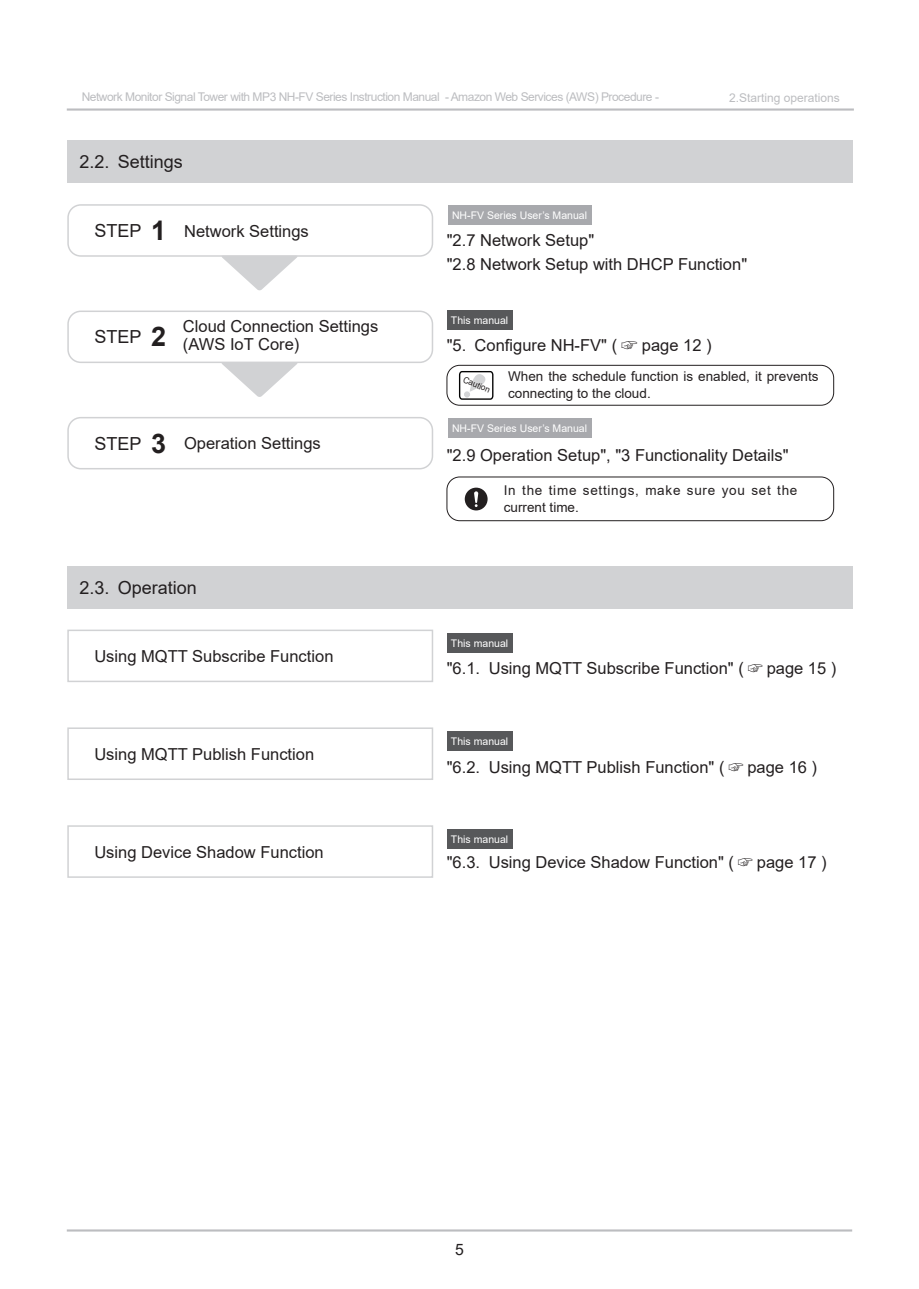
<style>
.page{position:relative;width:919px;height:1289px;background:#fff}
.page>*{position:absolute;margin:0;border:0;box-sizing:border-box;transform-origin:0 0}
.t1{font:18px "Arial";color:#231f20}
.t2{font:16.5px/24px "Arial";color:#231f20}
.t3{font:15.75px "Arial";color:#231f20}
.t4{font:13.5px/16.5px "Arial";color:#231f20}
.t5{font:13.5px/16.5px "Arial";letter-spacing:.055em;color:#231f20}
.t6{font:12px "Arial";letter-spacing:-.04em;color:#bcbdc0}
.t7{font:12px "Arial";color:#bcbdc0}
.t8{font:10.5px "Arial";color:#fff}
.t9{font:8.7px "Arial";color:#231f20;scale:.96 1}
.s1{font-size:18px}
.s2{font-weight:700;font-size:27px}
.s3{font-family:"Koz Go Pro";font-weight:500}
.s4{font-size:8.55px}
.s5{font-family:"Koz Go Pro"}
</style>
<div class="page">
<hr style="left:67px;top:1229px;width:785px;height:2px;background:#bcbdc0">
<hr style="left:67px;top:108px;width:786px;height:3px;background:#bcbdc0">
<div style="left:67px;top:140px;width:785px;height:43px;background:#d1d2d4"></div>
<div style="left:67px;top:566px;width:785px;height:42px;background:#d1d2d4"></div>
<div style="left:464px;top:487px;width:23px;height:23px;background:#231f20;border-radius:50%"></div>
<svg style="left:474px;top:491px;width:4px;height:16px"></svg>
<div style="left:446px;top:477px;width:387px;height:44px;border:1px solid #231f20;border-radius:13px"></div>
<div style="left:67px;top:204px;width:366px;height:53px;border:2px solid #d1d2d4;border-radius:13px"></div>
<div style="left:67px;top:310px;width:366px;height:53px;border:2px solid #d1d2d4;border-radius:13px"></div>
<div style="left:67px;top:417px;width:366px;height:52px;border:2px solid #d1d2d4;border-radius:13px"></div>
<svg style="left:221px;top:256px;width:77px;height:35px"></svg>
<svg style="left:221px;top:362px;width:77px;height:35px"></svg>
<div style="left:67px;top:629px;width:366px;height:53px;border:2px solid #d1d2d4"></div>
<div style="left:67px;top:727px;width:366px;height:53px;border:2px solid #d1d2d4"></div>
<div style="left:67px;top:825px;width:366px;height:52px;border:2px solid #d1d2d4"></div>
<div style="left:446px;top:310px;width:66px;height:19px;background:#57585a"></div>
<div style="left:448px;top:205px;width:143px;height:19px;background:#a8a9ad"></div>
<div style="left:448px;top:418px;width:143px;height:19px;background:#a8a9ad"></div>
<div style="left:446px;top:634px;width:66px;height:19px;background:#57585a"></div>
<div style="left:446px;top:731px;width:66px;height:19px;background:#57585a"></div>
<div style="left:446px;top:829px;width:66px;height:19px;background:#57585a"></div>
<svg style="left:459px;top:371px;width:34px;height:29px"></svg>
<div style="left:446px;top:365px;width:387px;height:40px;border:1px solid #231f20;border-radius:13px"></div>
<p class="t6" style="left:82px;top:89px;width:578px">Network Monitor Signal Tower with MP3 NH-FV Series Instruction Manual - Amazon Web Services (AWS) Procedure -</p>
<p class="t7" style="left:729px;top:89px;width:112px">2.Starting operations</p>
<p class="t1" style="left:80px;top:149px;width:105px">2.2. Settings</p>
<p class="t2" style="left:94px;top:219px;width:216px"><span class="s1">STEP</span> <span class="s2">1</span> Network Settings</p>
<p class="t1" style="left:94px;top:324px;width:73px">STEP <span class="s2">2</span></p>
<p class="t2" style="left:183px;top:317px;width:197px;line-height:18px">Cloud Connection Settings (AWS IoT Core)</p>
<p class="t2" style="left:94px;top:431px;width:228px"><span class="s1">STEP</span> <span class="s2">3</span> Operation Settings</p>
<p class="t1" style="left:80px;top:574px;width:119px">2.3. Operation</p>
<p class="t2" style="left:94px;top:644px;width:241px">Using MQTT Subscribe Function</p>
<p class="t2" style="left:94px;top:742px;width:221px">Using MQTT Publish Function</p>
<p class="t2" style="left:94px;top:840px;width:231px">Using Device Shadow Function</p>
<p class="t8" style="left:452px;top:208px;width:136px">NH-FV Series User’s Manual</p>
<p class="t2" style="left:446px;top:228px;width:302px">"2.7 Network Setup"<br>"2.8 Network Setup with DHCP Function"</p>
<p class="t8" style="left:451px;top:313px;width:59px">This manual</p>
<p class="t2" style="left:446px;top:333px;width:266px">"5. Configure NH-FV" ( <span class="s3">☞</span> page 12 )</p>
<p class="t9" style="left:466px;top:373px;width:31px;rotate:23deg">Cautio<span class="s4">n</span></p>
<p class="t4" style="left:508px;top:368px;width:312px">When the schedule function is enabled, it prevents connecting to the cloud.</p>
<p class="t8" style="left:452px;top:420px;width:136px">NH-FV Series User’s Manual</p>
<p class="t2" style="left:446px;top:443px;width:343px">"2.9 Operation Setup", "3 Functionality Details"</p>
<p class="t5" style="left:504px;top:482px;width:295px">In the time settings, make sure you set the current time.</p>
<p class="t8" style="left:451px;top:636px;width:59px">This manual</p>
<p class="t2" style="left:446px;top:655px;width:391px">"6.1. Using MQTT Subscribe Function" ( <span class="s5">☞</span> page 15 )</p>
<p class="t8" style="left:451px;top:734px;width:59px">This manual</p>
<p class="t2" style="left:446px;top:755px;width:372px">"6.2. Using MQTT Publish Function" ( <span class="s5">☞</span> page 16 )</p>
<p class="t8" style="left:451px;top:831px;width:59px">This manual</p>
<p class="t2" style="left:446px;top:849px;width:381px">"6.3. Using Device Shadow Function" ( <span class="s5">☞</span> page 17 )</p>
<p class="t3" style="left:455px;top:1238px;width:10px">5</p>
</div>
